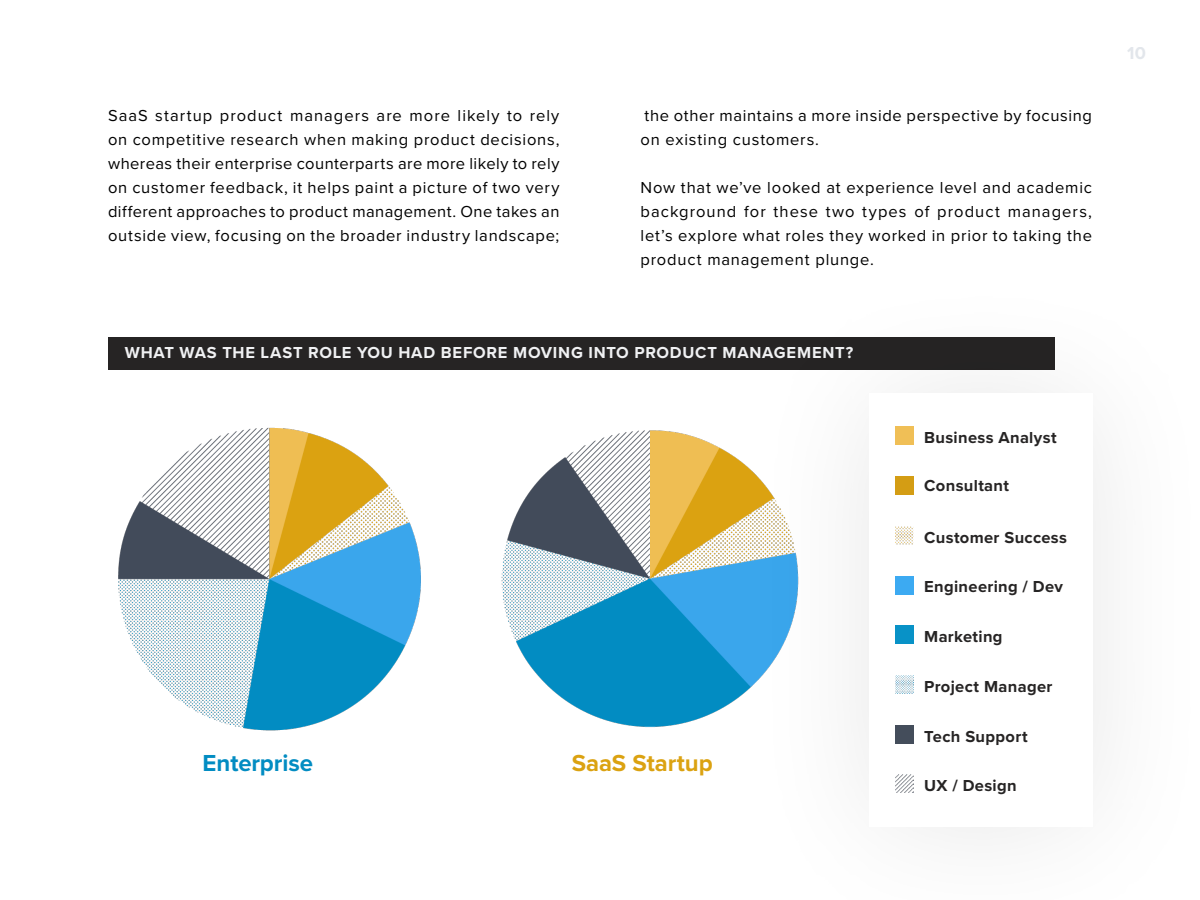
<style>
.page{position:relative;width:1200px;height:900px;background:#fff}
.page>*{position:absolute;margin:0;border:0;box-sizing:border-box;transform-origin:0 0}
.t1{font:700 24px "Proxima Nova";color:#dba211}
.t2{font:700 24px "Proxima Nova";color:#028cc2}
.t3{font:700 18px "Proxima Nova";color:#cbd2db}
.t4{font:16.5px/24px "Proxima Nova";letter-spacing:.045em;color:#000;text-align:justify}
.t5{font:700 16.5px "Proxima Nova";letter-spacing:.02em;color:#262424}
.t6{font:700 16.5px "Proxima Nova";letter-spacing:.045em;color:#f0f1f3}
</style>
<div class="page">
<div style="left:108px;top:337px;width:946px;height:33px;background:#262424"></div>
<img style="left:118px;top:427px;width:303px;height:304px">
<img style="left:501px;top:430px;width:239px;height:297px">
<div style="left:740px;top:264px;width:460px;height:636px;background:#000;opacity:.1"></div>
<div style="left:869px;top:393px;width:224px;height:433px;background:#fff"></div>
<div style="left:895px;top:427px;width:18px;height:18px;background:#f0bf56"></div>
<div style="left:895px;top:477px;width:18px;height:18px;background:#d49d14"></div>
<img style="left:895px;top:526px;width:18px;height:18px">
<img style="left:895px;top:675px;width:18px;height:19px">
<img style="left:895px;top:775px;width:18px;height:18px">
<div style="left:895px;top:576px;width:18px;height:18px;background:#3caaf2"></div>
<div style="left:895px;top:626px;width:18px;height:18px;background:#0892c7"></div>
<div style="left:895px;top:725px;width:18px;height:18px;background:#444d5b"></div>
<p class="t4" style="left:108px;top:103px;width:453px">SaaS startup product managers are more likely to rely on competitive research when making product decisions, whereas their enterprise counterparts are more likely to rely on customer feedback, it helps paint a picture of two very different approaches to product management. One takes an outside view, focusing on the broader industry landscape;</p>
<p class="t4" style="left:641px;top:103px;width:453px">the other maintains a more inside perspective by focusing on existing customers.</p>
<p class="t4" style="left:641px;top:175px;width:453px">Now that we’ve looked at experience level and academic background for these two types of product managers, let’s explore what roles they worked in prior to taking the product management plunge.</p>
<p class="t6" style="left:125px;top:341px;width:730px">WHAT WAS THE LAST ROLE YOU HAD BEFORE MOVING INTO PRODUCT MANAGEMENT?</p>
<h1 class="t2" style="left:202px;top:745px;width:112px">Enterprise</h1>
<h1 class="t1" style="left:572px;top:745px;width:142px">SaaS Startup</h1>
<p class="t5" style="left:924px;top:425px;width:134px">Business Analyst</p>
<p class="t5" style="left:924px;top:473px;width:86px">Consultant</p>
<p class="t5" style="left:924px;top:525px;width:144px">Customer Success</p>
<p class="t5" style="left:924px;top:575px;width:140px">Engineering / Dev</p>
<p class="t5" style="left:924px;top:624px;width:80px">Marketing</p>
<p class="t5" style="left:924px;top:674px;width:130px">Project Manager</p>
<p class="t5" style="left:924px;top:724px;width:105px">Tech Support</p>
<p class="t5" style="left:924px;top:774px;width:94px">UX / Design</p>
<p class="t3" style="left:1127px;top:40px;width:20px">10</p>
</div>
